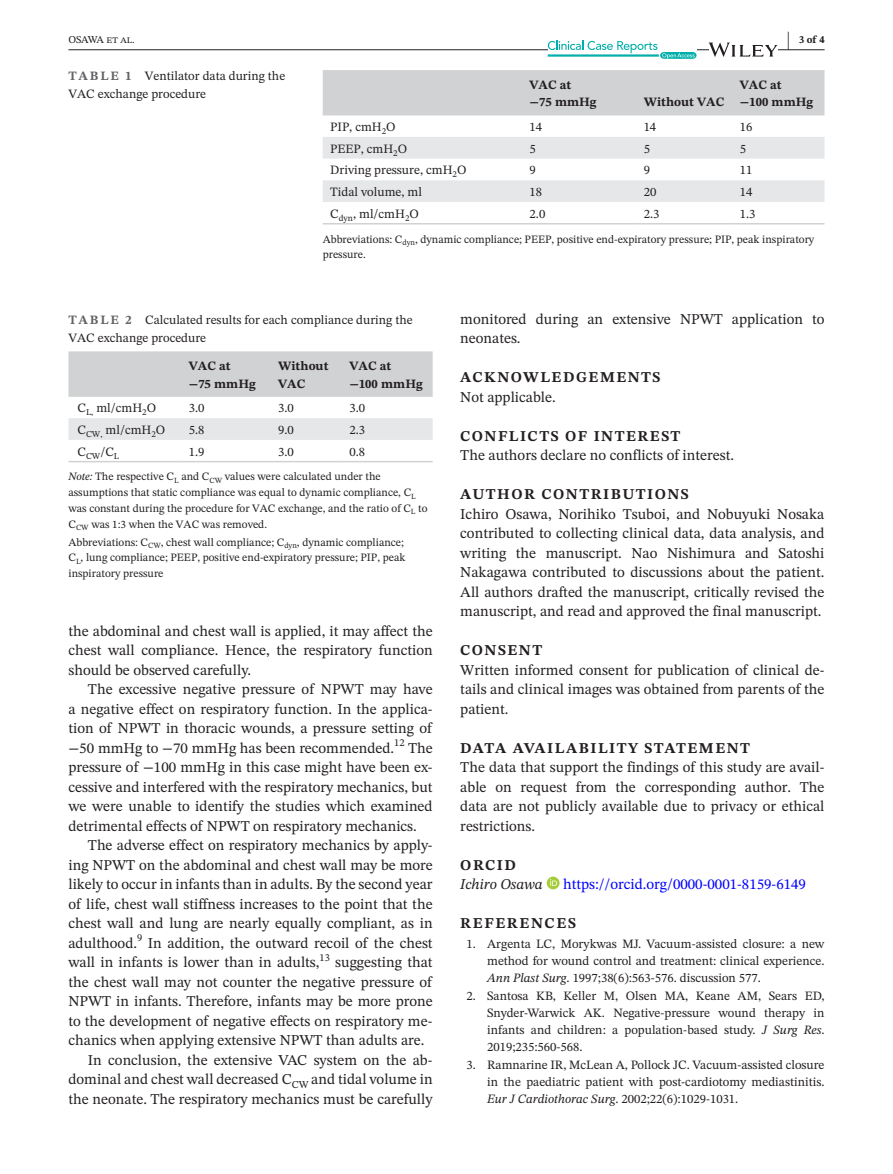
<style>
.page{position:relative;width:893px;height:1174px;background:#fff}
.page>*{position:absolute;margin:0;border:0;box-sizing:border-box;transform-origin:0 0}
.t1{font:700 21px "STIX Two Text";color:#231f20;scale:.42 1}
.t2{font:15px/19.5px "STIX Two Text";color:#231f20;text-align:justify}
.t3{font:700 15px "STIX Two Text";letter-spacing:.1em;color:#231f20}
.t4{font:15px "STIX Two Text";color:#00f}
.t5{font:italic 15px "STIX Two Text";color:#231f20}
.t6{font:12.75px/17.2px "STIX Two Text";color:#231f20;text-align:justify}
.t7{font:700 12.75px/17.2px "STIX Two Text";color:#231f20}
.t8{font:11.25px/15.8px "STIX Two Text";color:#231f20}
.t9{font:10.5px "STIX Two Text";color:#231f20}
.t10{font:700 10.5px "STIX Two Text";color:#231f20}
.s1{font-weight:700;color:#636366}
.s2{font-style:italic}
</style>
<div class="page">
<hr style="left:68px;top:49px;width:756px;height:1px;background:#231f20">
<svg style="left:548px;top:41px;width:148px;height:18px"></svg>
<svg style="left:709px;top:43px;width:68px;height:14px"></svg>
<div style="left:547px;top:876px;width:12px;height:13px;background:#a5cd39;border-radius:50%"></div>
<svg style="left:550px;top:879px;width:7px;height:7px"></svg>
<div style="left:323px;top:70px;width:501px;height:45px;background:#d1d2d4"></div>
<svg style="left:323px;top:137px;width:501px;height:65px"></svg>
<hr style="left:323px;top:223px;width:199px;height:1px;background:#d1d2d4">
<hr style="left:522px;top:223px;width:114px;height:1px;background:#d1d2d4">
<hr style="left:636px;top:223px;width:96px;height:1px;background:#d1d2d4">
<hr style="left:732px;top:223px;width:92px;height:1px;background:#d1d2d4">
<div style="left:68px;top:351px;width:365px;height:46px;background:#d1d2d4"></div>
<div style="left:68px;top:418px;width:365px;height:22px;background:#e6e7e9"></div>
<hr style="left:68px;top:461px;width:112px;height:1px;background:#d1d2d4">
<hr style="left:180px;top:461px;width:89px;height:1px;background:#d1d2d4">
<hr style="left:269px;top:461px;width:71px;height:1px;background:#d1d2d4">
<hr style="left:340px;top:461px;width:93px;height:1px;background:#d1d2d4">
<h1 class="t1" style="left:787px;top:24px;width:8px">|</h1>
<p class="t9" style="left:68px;top:32px;width:68px">OSAWA et al.</p>
<p class="t10" style="left:799px;top:32px;width:27px">3 of 4</p>
<p class="t6" style="left:68px;top:66px;width:218px;line-height:18px"><span class="s1">TABLE 1</span> Ventilator data during the<br>VAC exchange procedure</p>
<p class="t7" style="left:530px;top:76px;width:69px">VAC at −75 mmHg</p>
<p class="t7" style="left:644px;top:94px;width:82px">Without VAC</p>
<p class="t7" style="left:740px;top:76px;width:75px">VAC at −100 mmHg</p>
<p class="t6" style="left:330px;top:118px;width:67px">PIP, cmH<sub>2</sub>O</p>
<p class="t6" style="left:530px;top:118px;width:14px">14</p>
<p class="t6" style="left:644px;top:118px;width:14px">14</p>
<p class="t6" style="left:740px;top:118px;width:14px">16</p>
<p class="t6" style="left:330px;top:140px;width:78px">PEEP, cmH<sub>2</sub>O</p>
<p class="t6" style="left:530px;top:140px;width:8px">5</p>
<p class="t6" style="left:644px;top:140px;width:8px">5</p>
<p class="t6" style="left:740px;top:140px;width:8px">5</p>
<p class="t6" style="left:330px;top:161px;width:138px">Driving pressure, cmH<sub>2</sub>O</p>
<p class="t6" style="left:530px;top:161px;width:8px">9</p>
<p class="t6" style="left:644px;top:161px;width:8px">9</p>
<p class="t6" style="left:740px;top:161px;width:14px">11</p>
<p class="t6" style="left:330px;top:183px;width:93px">Tidal volume, ml</p>
<p class="t6" style="left:530px;top:183px;width:14px">18</p>
<p class="t6" style="left:644px;top:183px;width:14px">20</p>
<p class="t6" style="left:740px;top:183px;width:14px">14</p>
<p class="t6" style="left:330px;top:205px;width:90px">C<sub>dyn</sub>, ml/cmH<sub>2</sub>O</p>
<p class="t6" style="left:530px;top:205px;width:17px">2.0</p>
<p class="t6" style="left:644px;top:205px;width:17px">2.3</p>
<p class="t6" style="left:740px;top:205px;width:17px">1.3</p>
<p class="t8" style="left:323px;top:231px;width:493px">Abbreviations: C<sub>dyn</sub>, dynamic compliance; PEEP, positive end-expiratory pressure; PIP, peak inspiratory pressure.</p>
<p class="t6" style="left:68px;top:310px;width:346px;line-height:18px"><span class="s1">TABLE 2</span> Calculated results for each compliance during the<br>VAC exchange procedure</p>
<p class="t7" style="left:189px;top:358px;width:69px">VAC at −75 mmHg</p>
<p class="t7" style="left:278px;top:358px;width:52px">Without<br>VAC</p>
<p class="t7" style="left:349px;top:358px;width:75px">VAC at −100 mmHg</p>
<p class="t6" style="left:77px;top:399px;width:80px">C<sub>L,</sub> ml/cmH<sub>2</sub>O</p>
<p class="t6" style="left:189px;top:399px;width:17px">3.0</p>
<p class="t6" style="left:278px;top:399px;width:17px">3.0</p>
<p class="t6" style="left:349px;top:399px;width:17px">3.0</p>
<p class="t6" style="left:77px;top:421px;width:89px">C<sub>CW,</sub> ml/cmH<sub>2</sub>O</p>
<p class="t6" style="left:189px;top:421px;width:17px">5.8</p>
<p class="t6" style="left:278px;top:421px;width:17px">9.0</p>
<p class="t6" style="left:349px;top:421px;width:17px">2.3</p>
<p class="t6" style="left:77px;top:443px;width:43px">C<sub>CW</sub>/C<sub>L</sub></p>
<p class="t6" style="left:189px;top:443px;width:17px">1.9</p>
<p class="t6" style="left:278px;top:443px;width:17px">3.0</p>
<p class="t6" style="left:349px;top:443px;width:17px">0.8</p>
<p class="t8" style="left:68px;top:469px;width:361px"><span class="s2">Note:</span> The respective C<sub>L</sub> and C<sub>CW</sub> values were calculated under the assumptions that static compliance was equal to dynamic compliance, C<sub>L </sub>was constant during the procedure for VAC exchange, and the ratio of C<sub>L</sub> to C<sub>CW</sub> was 1:3 when the VAC was removed.</p>
<p class="t8" style="left:68px;top:534px;width:339px">Abbreviations: C<sub>CW</sub>, chest wall compliance; C<sub>dyn</sub>, dynamic compliance;<br>C<sub>L</sub>, lung compliance; PEEP, positive end-expiratory pressure; PIP, peak inspiratory pressure</p>
<p class="t2" style="left:68px;top:621px;width:366px">the abdominal and chest wall is applied, it may affect the chest wall compliance. Hence, the respiratory function should be observed carefully.</p>
<p class="t2" style="left:68px;top:679px;width:366px;text-indent:20px">The excessive negative pressure of NPWT may have a negative effect on respiratory function. In the applica&shy;tion of NPWT in thoracic wounds, a pressure setting of −50 mmHg to −70 mmHg has been recommended.</p>
<p class="t9" style="left:394px;top:735px;width:12px">12</p>
<p class="t2" style="left:68px;top:738px;width:366px;text-indent:340px">The pressure of −100 mmHg in this case might have been ex&shy;cessive and interfered with the respiratory mechanics, but we were unable to identify the studies which examined detrimental effects of NPWT on respiratory mechanics.</p>
<p class="t2" style="left:68px;top:835px;width:366px;text-indent:20px">The adverse effect on respiratory mechanics by apply&shy;ing NPWT on the abdominal and chest wall may be more likely to occur in infants than in adults. By the second year of life, chest wall stiffness increases to the point that the chest wall and lung are nearly equally compliant, as in adulthood.</p>
<p class="t9" style="left:137px;top:930px;width:7px">9</p>
<p class="t2" style="left:68px;top:933px;width:366px;text-indent:79px">In addition, the outward recoil of the chest wall in infants is lower than in adults,</p>
<p class="t9" style="left:320px;top:949px;width:12px">13</p>
<p class="t2" style="left:335px;top:952px;width:99px">suggesting that</p>
<p class="t2" style="left:68px;top:972px;width:365px">the chest wall may not counter the negative pressure of</p>
<p class="t2" style="left:68px;top:991px;width:366px">NPWT in infants. Therefore, infants may be more prone</p>
<p class="t2" style="left:68px;top:1011px;width:366px">to the development of negative effects on respiratory me-</p>
<p class="t2" style="left:68px;top:1030px;width:357px">chanics when applying extensive NPWT than adults are.</p>
<p class="t2" style="left:88px;top:1050px;width:346px">In conclusion, the extensive VAC system on the ab-</p>
<p class="t2" style="left:68px;top:1069px;width:366px">dominal and chest wall decreased C<sub>CW</sub> and tidal volume in</p>
<p class="t2" style="left:68px;top:1089px;width:366px">the neonate. The respiratory mechanics must be carefully</p>
<p class="t2" style="left:460px;top:309px;width:366px">monitored during an extensive NPWT application to neonates.</p>
<p class="t3" style="left:460px;top:366px;width:202px">ACKNOWLEDGEMENTS</p>
<p class="t2" style="left:460px;top:387px;width:97px">Not applicable.</p>
<p class="t3" style="left:460px;top:425px;width:222px">CONFLICTS OF INTEREST</p>
<p class="t2" style="left:460px;top:445px;width:275px">The authors declare no conflicts of interest.</p>
<p class="t3" style="left:460px;top:483px;width:230px">AUTHOR CONTRIBUTIONS</p>
<p class="t2" style="left:460px;top:504px;width:366px">Ichiro Osawa, Norihiko Tsuboi, and Nobuyuki Nosaka contributed to collecting clinical data, data analysis, and writing the manuscript. Nao Nishimura and Satoshi Nakagawa contributed to discussions about the patient.<br>All authors drafted the manuscript, critically revised the manuscript, and read and approved the final manuscript.</p>
<p class="t3" style="left:460px;top:639px;width:83px">CONSENT</p>
<p class="t2" style="left:460px;top:660px;width:366px">Written informed consent for publication of clinical de&shy;tails and clinical images was obtained from parents of the patient.</p>
<p class="t3" style="left:460px;top:737px;width:291px">DATA AVAILABILITY STATEMENT</p>
<p class="t2" style="left:460px;top:757px;width:366px">The data that support the findings of this study are avail&shy;able on request from the corresponding author. The data are not publicly available due to privacy or ethical restrictions.</p>
<p class="t3" style="left:460px;top:854px;width:57px">ORCID</p>
<p class="t5" style="left:460px;top:873px;width:84px">Ichiro Osawa</p>
<p class="t4" style="left:563px;top:873px;width:244px">https://orcid.org/0000-0001-8159-6149</p>
<p class="t3" style="left:460px;top:912px;width:117px">REFERENCES</p>
<p class="t6" style="left:487px;top:935px;width:339px;text-indent:-21px">1. Argenta LC, Morykwas MJ. Vacuum-assisted closure: a new method for wound control and treatment: clinical experience.<br><span class="s2">Ann Plast Surg</span>. 1997;38(6):563-576. discussion 577.</p>
<p class="t6" style="left:487px;top:986px;width:339px;text-indent:-21px">2. Santosa KB, Keller M, Olsen MA, Keane AM, Sears ED, Snyder-Warwick AK. Negative-pressure wound therapy in infants and children: a population-based study. <span class="s2">J Surg Res</span>.<br>2019;235:560-568.</p>
<p class="t6" style="left:487px;top:1055px;width:339px;text-indent:-21px">3. Ramnarine IR, McLean A, Pollock JC. Vacuum-assisted closure in the paediatric patient with post-cardiotomy mediastinitis.<br><span class="s2">Eur J Cardiothorac Surg</span>. 2002;22(6):1029-1031.</p>
</div>
